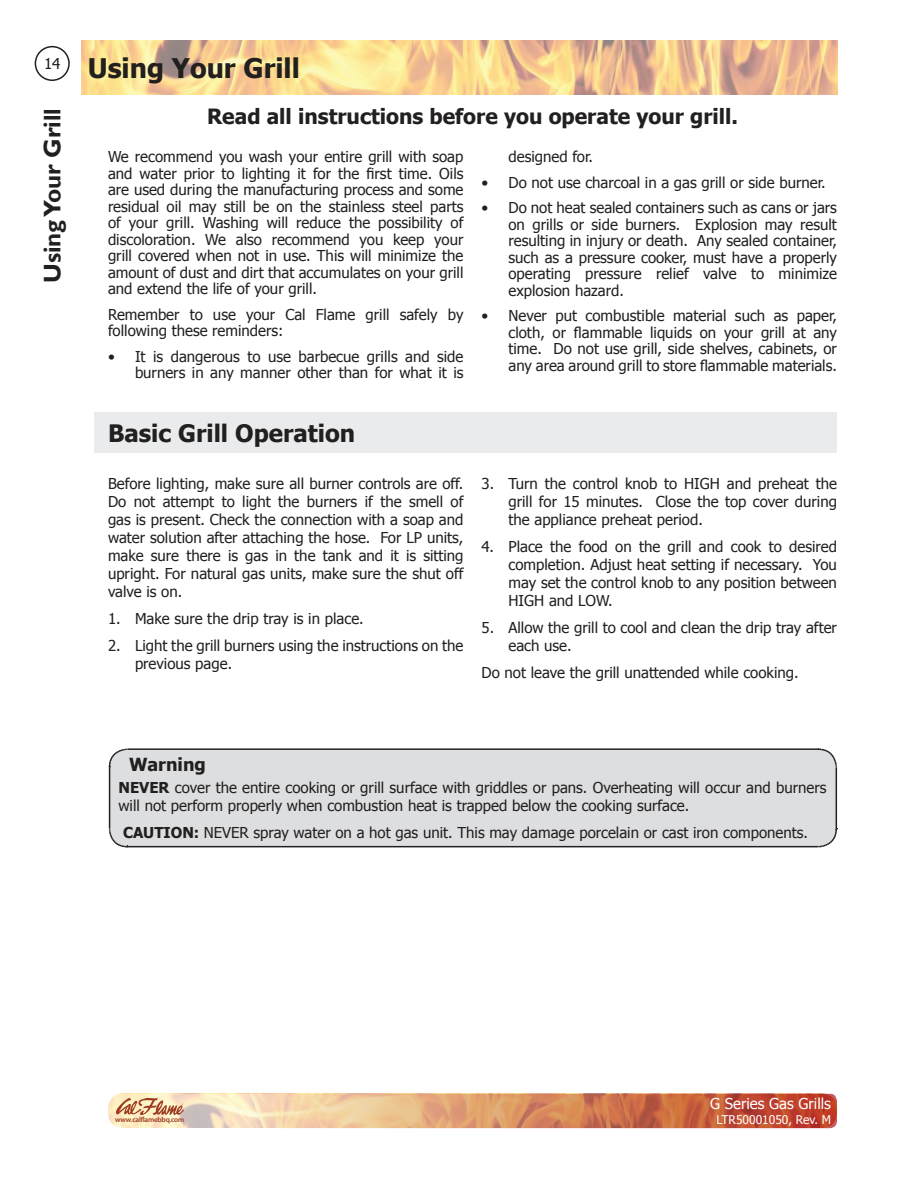
<style>
.page{position:relative;width:918px;height:1188px;background:#fff}
.page>*{position:absolute;margin:0;border:0;box-sizing:border-box;transform-origin:0 0}
.t1{font:700 27px "Tahoma";color:#221f1f}
.t2{font:700 24px "Tahoma";color:#221f1f}
.t3{font:700 24px "Gill Sans";color:#221f1f}
.t4{font:700 21px "Tahoma";color:#221f1f}
.t5{font:700 18px "Tahoma";color:#221f1f}
.t6{font:15px/16.5px "Tahoma";color:#221f1f;text-align:justify}
.t7{font:15px "Tahoma";color:#fff}
.t8{font:12px "Tahoma";color:#fff}
.t9{font:600 7.35px "Myriad Pro";letter-spacing:-.03em;color:#9e3b21}
.s1{font-weight:700}
</style>
<div class="page">
<img style="left:108px;top:1093px;width:729px;height:35px;border-radius:7px">
<svg style="left:116px;top:1098px;width:68px;height:18px"></svg>
<div style="left:35px;top:46px;width:35px;height:35px;border:2px solid #221f1f;border-radius:50%"></div>
<img style="left:81px;top:40px;width:756px;height:54px">
<div style="left:95px;top:412px;width:742px;height:41px;background:#eaebec"></div>
<div style="left:110px;top:749px;width:726px;height:98px;background:#dddee0;border-radius:18px"></div>
<svg style="left:109px;top:748px;width:18px;height:19px"></svg>
<img style="left:109px;top:767px;width:1px;height:62px">
<svg style="left:109px;top:829px;width:19px;height:18px"></svg>
<img style="left:128px;top:846px;width:690px;height:2px">
<svg style="left:818px;top:829px;width:19px;height:19px"></svg>
<img style="left:836px;top:768px;width:1px;height:61px">
<svg style="left:818px;top:748px;width:19px;height:20px"></svg>
<img style="left:127px;top:748px;width:691px;height:2px">
<h1 class="t1" style="left:44px;top:57px;width:257px"><sup>14</sup> Using Your Grill</h1>
<h3 class="t4" style="left:207px;top:108px;width:532px">Read all instructions before you operate your grill .</h3>
<p class="t6" style="left:108px;top:148px;width:357px">We recommend you wash your entire grill with soap and water prior to lighting it for the first time. Oils are used during the manufacturing process and some residual oil may still be on the stainless steel parts of your grill. Washing will reduce the possibility of discoloration. We also recommend you keep your grill covered when not in use. This will minimize the amount of dust and dirt that accumulates on your grill and extend the life of your grill.</p>
<p class="t6" style="left:108px;top:306px;width:357px">Remember to use your Cal Flame grill safely by following these reminders:</p>
<p class="t6" style="left:108px;top:349px;width:357px;text-align:right">• It is dangerous to use barbecue grills and side burners in any manner other than for what it is</p>
<h2 class="t3" style="left:43px;top:283px;width:177px;rotate:-90deg">Using Your Grill</h2>
<p class="t6" style="left:508px;top:148px;width:86px">designed for.</p>
<p class="t6" style="left:482px;top:175px;width:346px">• Do not use charcoal in a gas grill or side burner.</p>
<p class="t6" style="left:508px;top:201px;width:330px;text-indent:-27px">• Do not heat sealed containers such as cans or jars on grills or side burners. Explosion may result resulting in injury or death. Any sealed container, such as a pressure cooker, must have a properly operating pressure relief valve to minimize explosion hazard.</p>
<p class="t6" style="left:508px;top:309px;width:330px;text-indent:-27px">• Never put combustible material such as paper, cloth, or flammable liquids on your grill at any time. Do not use grill, side shelves, cabinets, or any area around grill to store flammable materials.</p>
<h2 class="t2" style="left:108px;top:424px;width:249px">Basic Grill Operation</h2>
<p class="t6" style="left:108px;top:474px;width:357px;line-height:18px">Before lighting, make sure all burner controls are off.<br>Do not attempt to light the burners if the smell of gas is present. Check the connection with a soap and water solution after attaching the hose. For LP units, make sure there is gas in the tank and it is sitting upright. For natural gas units, make sure the shut off valve is on.</p>
<p class="t6" style="left:108px;top:611px;width:257px">1. Make sure the drip tray is in place.</p>
<p class="t6" style="left:135px;top:638px;width:330px;line-height:18px;text-indent:-27px">2. Light the grill burners using the instructions on the previous page.</p>
<p class="t6" style="left:508px;top:474px;width:330px;line-height:18px;text-indent:-27px">3. Turn the control knob to HIGH and preheat the grill for 15 minutes. Close the top cover during the appliance preheat period.</p>
<p class="t6" style="left:508px;top:539px;width:330px;line-height:18px;text-indent:-27px">4. Place the food on the grill and cook to desired completion. Adjust heat setting if necessary. You may set the control knob to any position between HIGH and LOW.</p>
<p class="t6" style="left:508px;top:620px;width:330px;line-height:18px;text-indent:-27px">5. Allow the grill to cool and clean the drip tray after each use.</p>
<p class="t6" style="left:482px;top:663px;width:319px">Do not leave the grill unattended while cooking.</p>
<p class="t5" style="left:129px;top:757px;width:78px">Warning</p>
<p class="t6" style="left:118px;top:778px;width:709px;line-height:18px"><span class="s1">NEVER</span> cover the entire cooking or grill surface with griddles or pans. Overheating will occur and burners will not perform properly when combustion heat is trapped below the cooking surface.</p>
<p class="t6" style="left:123px;top:824px;width:687px"><span class="s1">CAUTION:</span> NEVER spray water on a hot gas unit. This may damage porcelain or cast iron components.</p>
<p class="t9" style="left:115px;top:1117px;width:71px">www.calflamebbq.com</p>
<p class="t7" style="left:710px;top:1098px;width:122px">G Series Gas Grills</p>
<p class="t8" style="left:717px;top:1115px;width:116px">LTR50001050, Rev. M</p>
</div>
